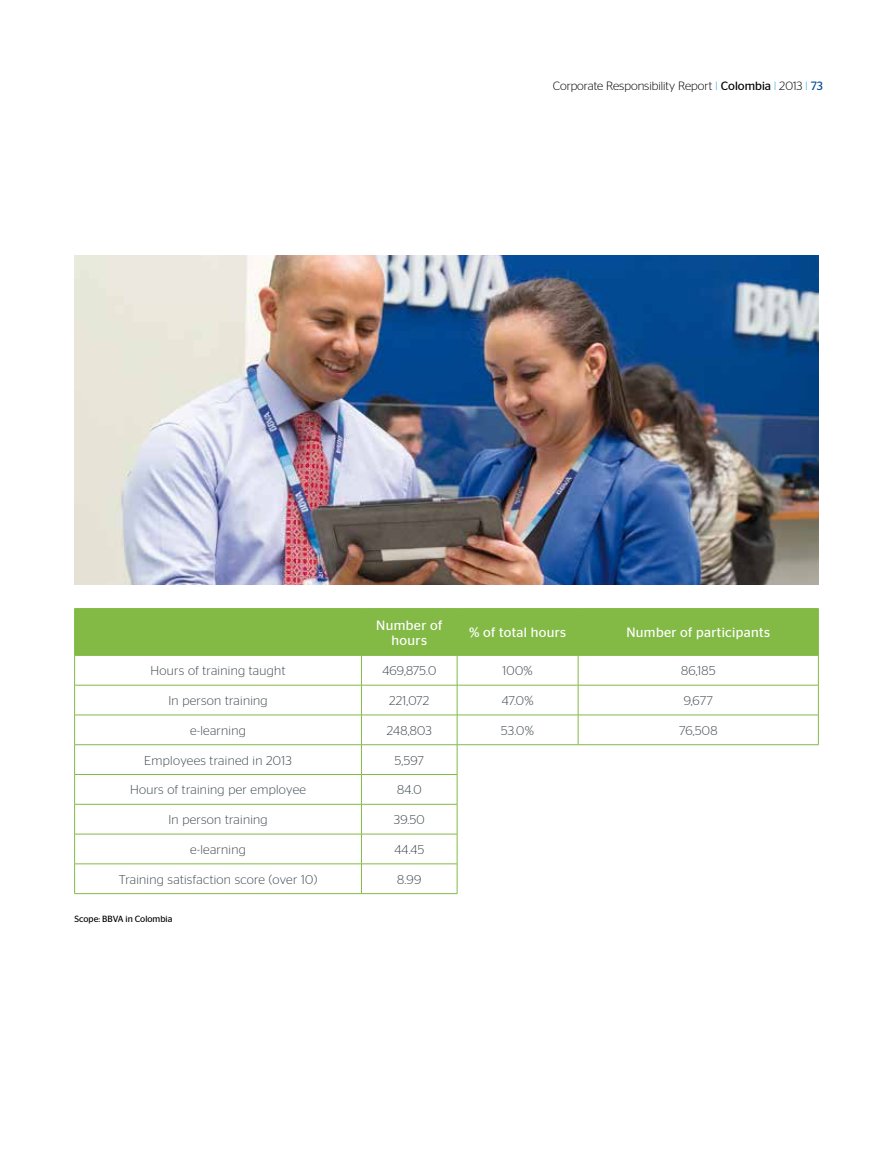
<style>
.page{position:relative;width:893px;height:1170px;background:#fff}
.page>*{position:absolute;margin:0;border:0;box-sizing:border-box;transform-origin:0 0}
.t1{font:13.5px/14.2px "Stag Sans";letter-spacing:.025em;color:#fff;text-align:center}
.t2{font:300 12.75px "Stag Sans";letter-spacing:.025em;color:#3f494f}
.t3{font:300 12px "Stag Sans";color:#000}
.t4{font:9px "Stag Sans";color:#000}
.s1{color:#3eb8e6}
.s2{font-weight:400}
.s3{font-weight:400;color:#004c93}
</style>
<div class="page">
<div style="left:75px;top:609px;width:743px;height:46px;background:#83ba46"></div>
<hr style="left:74px;top:608px;width:287px;height:1px;background:#83ba46">
<hr style="left:74px;top:608px;width:1px;height:47px;background:#83ba46">
<hr style="left:361px;top:608px;width:96px;height:1px;background:#83ba46">
<hr style="left:361px;top:608px;width:1px;height:47px;background:#83ba46">
<hr style="left:457px;top:608px;width:121px;height:1px;background:#83ba46">
<hr style="left:457px;top:608px;width:1px;height:47px;background:#83ba46">
<hr style="left:578px;top:608px;width:241px;height:1px;background:#83ba46">
<hr style="left:578px;top:608px;width:1px;height:47px;background:#83ba46">
<hr style="left:818px;top:608px;width:1px;height:47px;background:#83ba46">
<hr style="left:74px;top:655px;width:287px;height:1px;background:#83ba46">
<hr style="left:74px;top:655px;width:1px;height:30px;background:#83ba46">
<hr style="left:361px;top:655px;width:96px;height:1px;background:#83ba46">
<hr style="left:361px;top:655px;width:1px;height:30px;background:#83ba46">
<hr style="left:457px;top:655px;width:121px;height:1px;background:#83ba46">
<hr style="left:457px;top:655px;width:1px;height:30px;background:#83ba46">
<hr style="left:578px;top:655px;width:241px;height:1px;background:#83ba46">
<hr style="left:578px;top:655px;width:1px;height:30px;background:#83ba46">
<hr style="left:818px;top:655px;width:1px;height:30px;background:#83ba46">
<hr style="left:74px;top:685px;width:287px;height:1px;background:#83ba46">
<hr style="left:361px;top:685px;width:96px;height:1px;background:#83ba46">
<hr style="left:457px;top:685px;width:121px;height:1px;background:#83ba46">
<hr style="left:578px;top:685px;width:241px;height:1px;background:#83ba46">
<hr style="left:74px;top:714px;width:287px;height:1px;background:#83ba46">
<svg style="left:74px;top:685px;width:1px;height:59px"></svg>
<hr style="left:361px;top:714px;width:96px;height:1px;background:#83ba46">
<svg style="left:361px;top:685px;width:1px;height:59px"></svg>
<hr style="left:457px;top:714px;width:121px;height:1px;background:#83ba46">
<svg style="left:457px;top:685px;width:1px;height:59px"></svg>
<hr style="left:578px;top:714px;width:241px;height:1px;background:#83ba46">
<svg style="left:578px;top:685px;width:1px;height:59px"></svg>
<svg style="left:818px;top:685px;width:1px;height:59px"></svg>
<hr style="left:74px;top:744px;width:287px;height:1px;background:#83ba46">
<hr style="left:74px;top:744px;width:1px;height:30px;background:#83ba46">
<hr style="left:361px;top:744px;width:96px;height:1px;background:#83ba46">
<hr style="left:361px;top:744px;width:1px;height:30px;background:#83ba46">
<hr style="left:457px;top:744px;width:121px;height:1px;background:#83ba46">
<hr style="left:457px;top:744px;width:1px;height:30px;background:#83ba46">
<hr style="left:578px;top:744px;width:241px;height:1px;background:#83ba46">
<hr style="left:74px;top:774px;width:287px;height:1px;background:#83ba46">
<hr style="left:74px;top:774px;width:1px;height:30px;background:#83ba46">
<hr style="left:361px;top:774px;width:96px;height:1px;background:#83ba46">
<hr style="left:361px;top:774px;width:1px;height:30px;background:#83ba46">
<hr style="left:457px;top:774px;width:1px;height:30px;background:#83ba46">
<hr style="left:74px;top:804px;width:287px;height:1px;background:#83ba46">
<hr style="left:361px;top:804px;width:96px;height:1px;background:#83ba46">
<hr style="left:74px;top:833px;width:287px;height:1px;background:#83ba46">
<hr style="left:361px;top:833px;width:96px;height:1px;background:#83ba46">
<hr style="left:74px;top:863px;width:287px;height:1px;background:#83ba46">
<svg style="left:74px;top:804px;width:1px;height:89px"></svg>
<hr style="left:361px;top:863px;width:96px;height:1px;background:#83ba46">
<svg style="left:361px;top:804px;width:1px;height:89px"></svg>
<svg style="left:457px;top:804px;width:1px;height:89px"></svg>
<hr style="left:74px;top:893px;width:287px;height:1px;background:#83ba46">
<hr style="left:361px;top:893px;width:96px;height:1px;background:#83ba46">
<img style="left:74px;top:255px;width:745px;height:330px">
<p class="t3" style="left:553px;top:79px;width:272px">Corporate Responsibility Report <span class="s1">I</span> <span class="s2">Colombia</span> <span class="s1">I</span> 2013 <span class="s1">I</span> <span class="s3">73</span></p>
<p class="t1" style="left:376px;top:618px;width:68px">Number of hours</p>
<p class="t1" style="left:469px;top:625px;width:99px">% of total hours</p>
<p class="t1" style="left:626px;top:625px;width:145px">Number of participants</p>
<p class="t2" style="left:151px;top:664px;width:136px">Hours of training taught</p>
<p class="t2" style="left:382px;top:664px;width:55px">469,875.0</p>
<p class="t2" style="left:502px;top:664px;width:32px">100%</p>
<p class="t2" style="left:681px;top:664px;width:36px">86,185</p>
<p class="t2" style="left:168px;top:693px;width:101px">In person training</p>
<p class="t2" style="left:389px;top:693px;width:41px">221,072</p>
<p class="t2" style="left:502px;top:693px;width:33px">47.0%</p>
<p class="t2" style="left:684px;top:693px;width:31px">9,677</p>
<p class="t2" style="left:190px;top:723px;width:57px">e-learning</p>
<p class="t2" style="left:387px;top:723px;width:47px">248,803</p>
<p class="t2" style="left:501px;top:723px;width:34px">53.0%</p>
<p class="t2" style="left:679px;top:723px;width:40px">76,508</p>
<p class="t2" style="left:144px;top:753px;width:149px">Employees trained in 2013</p>
<p class="t2" style="left:395px;top:753px;width:30px">5,597</p>
<p class="t2" style="left:130px;top:783px;width:177px">Hours of training per employee</p>
<p class="t2" style="left:397px;top:783px;width:26px">84.0</p>
<p class="t2" style="left:168px;top:812px;width:101px">In person training</p>
<p class="t2" style="left:394px;top:812px;width:32px">39.50</p>
<p class="t2" style="left:190px;top:842px;width:57px">e-learning</p>
<p class="t2" style="left:394px;top:842px;width:31px">44.45</p>
<p class="t2" style="left:119px;top:872px;width:200px">Training satisfaction score (over 10)</p>
<p class="t2" style="left:397px;top:872px;width:26px">8.99</p>
<p class="t4" style="left:74px;top:914px;width:99px">Scope: BBVA in Colombia</p>
</div>
